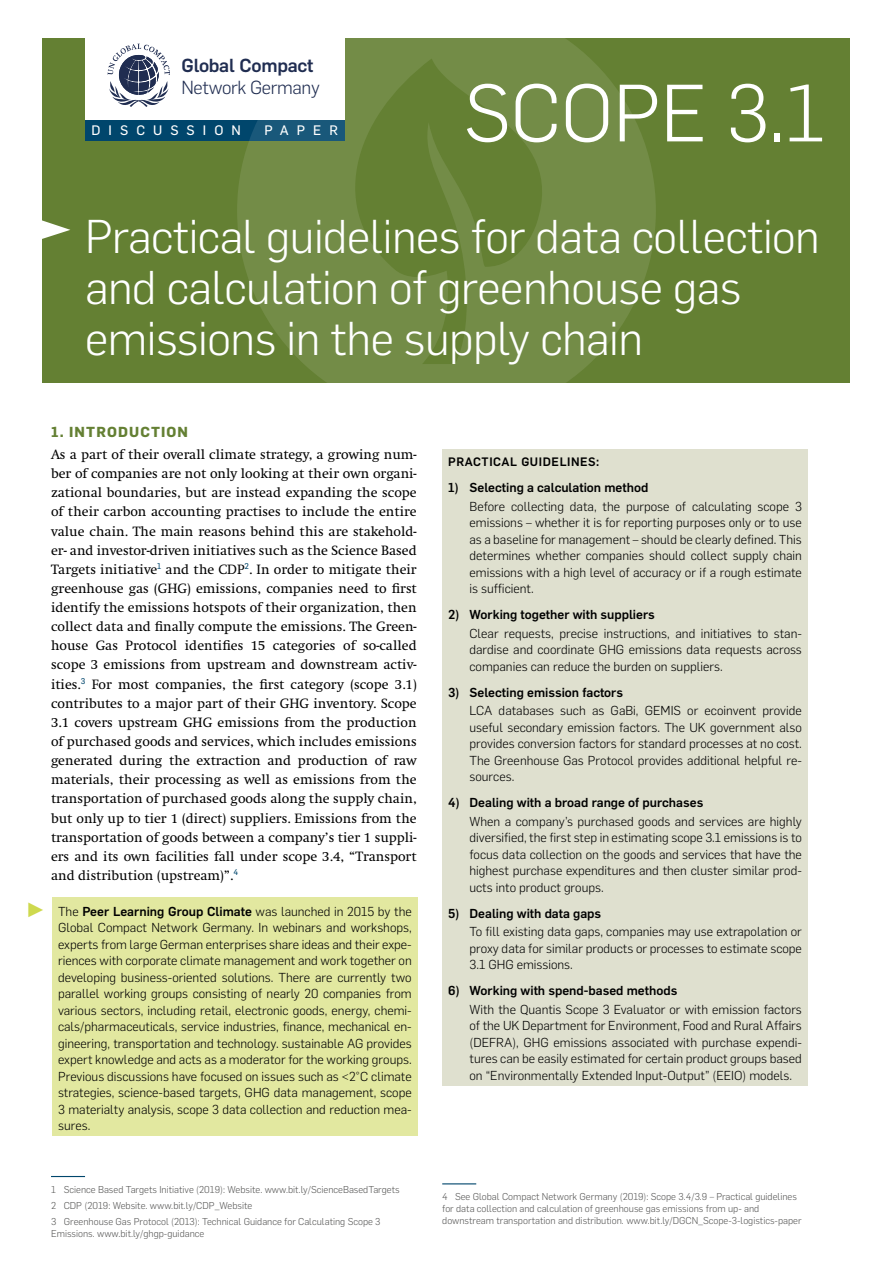
<style>
.page{position:relative;width:893px;height:1263px;background:#fff}
.page>*{position:absolute;margin:0;border:0;box-sizing:border-box;transform-origin:0 0}
.t1{font:300 79.5px "Flama";color:#fff}
.t2{font:300 46.5px/51px "Flama";letter-spacing:-.01em;color:#fff}
.t3{font:300 18.6px "Flama";letter-spacing:-.02em;color:#202d51}
.t4{font:500 18.6px "Flama";letter-spacing:-.02em;color:#202d51}
.t5{font:700 14.25px "Flama";letter-spacing:.08em;color:#648033}
.t6{font:14.1px/19.2px "Swift";color:#000;text-align:justify}
.t7{font:13.5px "Flama Basic";letter-spacing:.6em;color:#fff}
.t8{font:300 12.75px/16.5px "Flama";color:#000;text-align:justify}
.t9{font:500 12.75px "Flama";color:#000}
.t10{font:500 12px "Flama";letter-spacing:.05em;color:#000}
.t11{font:300 9.75px/16.2px "Flama";color:#575756}
.s1{color:#ced94e}
.s2{font-weight:500}
</style>
<div class="page">
<div style="left:43px;top:38px;width:807px;height:344px;background:#648033"></div>
<div style="left:85px;top:38px;width:259px;height:103px;background:#00466c"></div>
<hr style="left:51px;top:1176px;width:34px;height:1px;background:#00466c">
<hr style="left:442px;top:1183px;width:34px;height:1px;background:#00466c">
<svg style="left:42px;top:219px;width:28px;height:21px"></svg>
<svg style="left:237px;top:38px;width:419px;height:344px;fill:#738c47"></svg>
<div style="left:52px;top:897px;width:366px;height:239px;background:#e2e8a0"></div>
<div style="left:442px;top:449px;width:366px;height:637px;background:#dfe0cf"></div>
<div style="left:85px;top:26px;width:259px;height:93px;background:#fff"></div>
<svg style="left:108px;top:44px;width:62px;height:63px"></svg>
<svg style="left:623px;top:41px;width:6px;height:6px"></svg>
<h3 class="t4" style="left:181px;top:52px;width:133px">Global Compact</h3>
<h3 class="t3" style="left:181px;top:74px;width:140px">Network Germany</h3>
<p class="t7" style="left:91px;top:121px;width:151px">DISCUSSION</p>
<p class="t7" style="left:264px;top:121px;width:75px">PAPER</p>
<h1 class="t1" style="left:464px;top:59px;width:363px">SCOPE 3.1</h1>
<h2 class="t2" style="left:85px;top:208px;width:736px">Practical guidelines for data collection and calculation of greenhouse gas emissions in the supply chain</h2>
<p class="t5" style="left:51px;top:421px;width:139px">1. INTRODUCTION</p>
<p class="t6" style="left:51px;top:445px;width:367px">As a part of their overall climate strategy, a growing num&shy;ber of companies are not only looking at their own organi&shy;zational boundaries, but are instead expanding the scope of their carbon accounting practises to include the entire value chain. The main reasons behind this are stakehold&shy;er- and investor-driven initiatives such as the Science Based Targets initiative<sup>1</sup> and the CDP<sup>2</sup>. In order to mitigate their greenhouse gas (GHG) emissions, companies need to first identify the emissions hotspots of their organization, then collect data and finally compute the emissions. The Green&shy;house Gas Protocol identifies 15 categories of so-called scope 3 emissions from upstream and downstream activ&shy;ities.<sup>3</sup> For most companies, the first category (scope 3.1) contributes to a major part of their GHG inventory. Scope 3.1 covers upstream GHG emissions from the production of purchased goods and services, which includes emissions generated during the extraction and production of raw materials, their processing as well as emissions from the transportation of purchased goods along the supply chain, but only up to tier 1 (direct) suppliers. Emissions from the transportation of goods between a company’s tier 1 suppli&shy;ers and its own facilities fall under scope 3.4, “Transport and distribution (upstream)”.<sup>4</sup></p>
<p class="t8" style="left:58px;top:902px;width:355px;text-indent:-32px"><span class="s1">✓</span> The <span class="s2">Peer Learning Group Climate</span> was launched in 2015 by the Global Compact Network Germany. In webinars and workshops, experts from large German enterprises share ideas and their expe&shy;riences with corporate climate management and work together on developing business-oriented solutions. There are currently two parallel working groups consisting of nearly 20 companies from various sectors, including retail, electronic goods, energy, chemi&shy;cals/pharmaceuticals, service industries, finance, mechanical en&shy;gineering, transportation and technology. sustainable AG provides expert knowledge and acts as a moderator for the working groups.<br>Previous discussions have focused on issues such as &lt;2°C climate strategies, science-based targets, GHG data management, scope 3 materialty analysis, scope 3 data collection and reduction mea&shy;sures.</p>
<p class="t11" style="left:51px;top:1181px;width:350px">1 Science Based Targets Initiative (2019): Website. www.bit.ly/ScienceBasedTargets<br>2 CDP (2019: Website. www.bit.ly/CDP_Website<br>3 Greenhouse Gas Protocol (2013): Technical Guidance for Calculating Scope 3</p>
<p class="t11" style="left:51px;top:1225px;width:155px">Emissions. www.bit.ly/ghgp-guidance</p>
<p class="t10" style="left:448px;top:453px;width:153px">Practical guidelines:</p>
<p class="t9" style="left:448px;top:478px;width:202px">1) Selecting a calculation method</p>
<p class="t8" style="left:469px;top:497px;width:334px">Before collecting data, the purpose of calculating scope 3 emissions – whether it is for reporting purposes only or to use as a baseline for management – should be clearly defined. This determines whether companies should collect supply chain emissions with a high level of accuracy or if a rough estimate is sufficient.</p>
<p class="t9" style="left:448px;top:605px;width:208px">2) Working together with suppliers</p>
<p class="t8" style="left:469px;top:624px;width:334px">Clear requests, precise instructions, and initiatives to stan&shy;dardise and coordinate GHG emissions data requests across companies can reduce the burden on suppliers.</p>
<p class="t9" style="left:448px;top:683px;width:176px">3) Selecting emission factors</p>
<p class="t8" style="left:469px;top:702px;width:334px">LCA databases such as GaBi, GEMIS or ecoinvent provide useful secondary emission factors. The UK government also provides conversion factors for standard processes at no cost.<br>The Greenhouse Gas Protocol provides additional helpful re&shy;sources.</p>
<p class="t9" style="left:448px;top:793px;width:257px">4) Dealing with a broad range of purchases</p>
<p class="t8" style="left:469px;top:812px;width:334px">When a company’s purchased goods and services are highly diversified, the first step in estimating scope 3.1 emissions is to focus data collection on the goods and services that have the highest purchase expenditures and then cluster similar prod&shy;ucts into product groups.</p>
<p class="t9" style="left:448px;top:904px;width:155px">5) Dealing with data gaps</p>
<p class="t8" style="left:469px;top:923px;width:334px">To fill existing data gaps, companies may use extrapolation or proxy data for similar products or processes to estimate scope 3.1 GHG emissions.</p>
<p class="t9" style="left:448px;top:981px;width:231px">6) Working with spend-based methods</p>
<p class="t8" style="left:469px;top:1000px;width:334px">With the Quantis Scope 3 Evaluator or with emission factors of the UK Department for Environment, Food and Rural Affairs (DEFRA), GHG emissions associated with purchase expendi&shy;tures can be easily estimated for certain product groups based on “Environmentally Extended Input-Output” (EEIO) models.</p>
<p class="t11" style="left:442px;top:1190px;width:361px;line-height:12px">4 See Global Compact Network Germany (2019): Scope 3.4/3.9 – Practical guidelines for data collection and calculation of greenhouse gas emissions from up- and downstream transportation and distribution. www.bit.ly/DGCN_Scope-3-logistics-paper</p>
</div>
